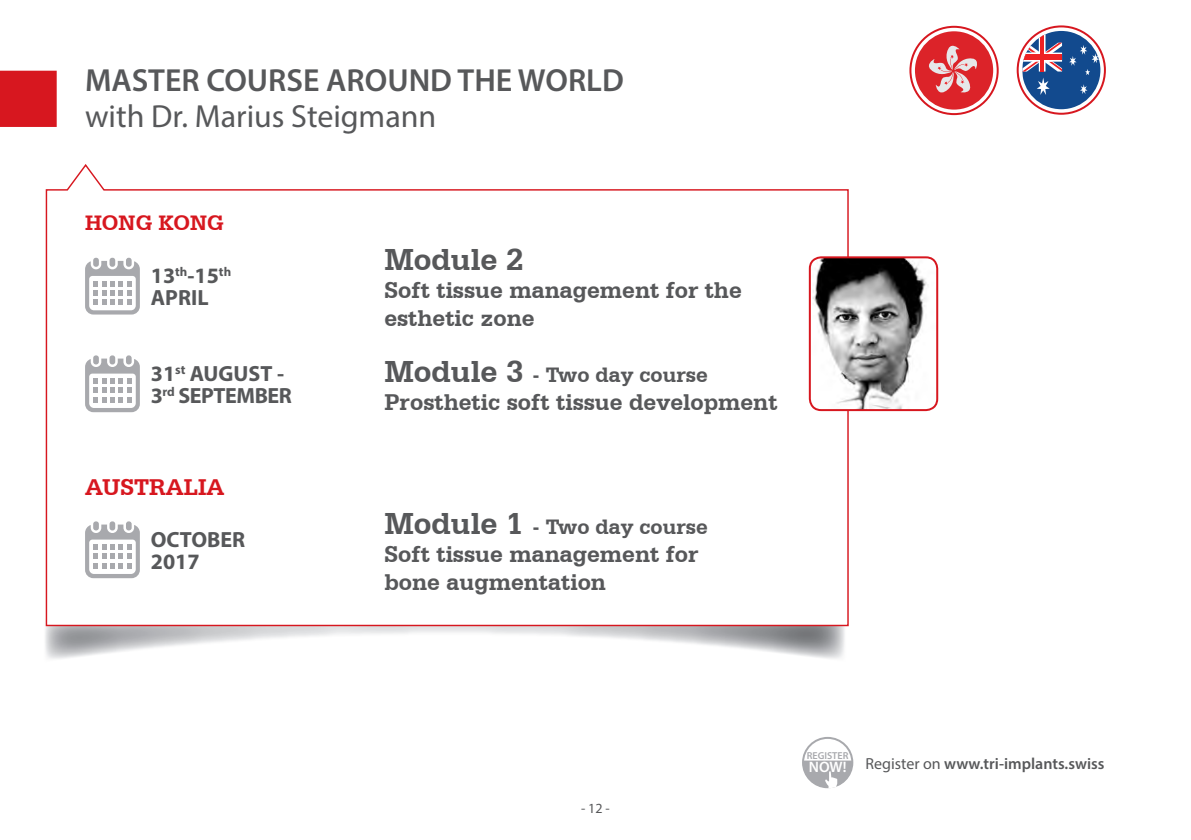
<style>
.page{position:relative;width:1191px;height:840px;background:#fff}
.page>*{position:absolute;margin:0;border:0;box-sizing:border-box;transform-origin:0 0}
.t1{font:600 32px "Myriad Pro";color:#57585a}
.t2{font:32px "Myriad Pro";color:#57585a}
.t3{font:700 32px "Serifa BT";color:#57585a}
.t4{font:700 24px "Serifa BT";color:#57585a}
.t5{font:700 24px "Serifa BT";color:#d7171f}
.t6{font:700 22px "Serifa BT";color:#57585a}
.t7{font:700 22px "Myriad Pro";color:#57585a}
.t8{font:700 22px "Myriad Pro";letter-spacing:-.02em;color:#57585a}
.t9{font:700 22px "Serifa BT";color:#d7171f}
.t10{font:600 16px "Myriad Pro";color:#57585a}
.t11{font:14px "Myriad Pro";color:#57585a}
.t12{font:600 10px "Myriad Pro";color:#a8a9ad}
.s1{font-size:32px}
.s2{font-weight:400}
</style>
<div class="page">
<svg style="left:45px;top:164px;width:804px;height:462px"></svg>
<div style="left:0;top:71px;width:57px;height:56px;background:#d7171f"></div>
<svg style="left:910px;top:27px;width:87px;height:87px"></svg>
<div style="left:909px;top:26px;width:89px;height:89px;border:2px solid #d7171f;border-radius:50%"></div>
<svg style="left:915px;top:31px;width:78px;height:78px;background:#e36468"></svg>
<svg style="left:1017px;top:26px;width:88px;height:88px"></svg>
<div style="left:1016px;top:25px;width:90px;height:90px;border:2px solid #d7171f;border-radius:50%"></div>
<svg style="left:1022px;top:31px;width:78px;height:78px"></svg>
<div style="left:802px;top:736px;width:51px;height:51px;border:2px solid #a8a9ad;border-radius:50%"></div>
<svg style="left:803px;top:760px;width:49px;height:28px"></svg>
<svg style="left:85px;top:257px;width:55px;height:57px"></svg>
<svg style="left:85px;top:355px;width:55px;height:57px"></svg>
<svg style="left:85px;top:521px;width:55px;height:57px"></svg>
<img style="left:810px;top:257px;width:127px;height:153px">
<div style="left:809px;top:256px;width:129px;height:155px;border:2px solid #d7171f;border-radius:11px"></div>
<p class="t1" style="left:85px;top:60px;width:540px">MASTER COURSE AROUND THE WORLD</p>
<p class="t2" style="left:85px;top:96px;width:353px">with Dr. Marius Steigmann</p>
<p class="t9" style="left:85px;top:209px;width:140px">HONG KONG</p>
<p class="t7" style="left:151px;top:261px;width:82px">13<sup>th</sup>-15<sup>th</sup></p>
<p class="t7" style="left:151px;top:283px;width:59px">APRIL</p>
<p class="t7" style="left:151px;top:359px;width:135px">31<sup>st</sup> AUGUST -</p>
<p class="t8" style="left:151px;top:381px;width:143px">3<sup>rd</sup> SEPTEMBER</p>
<p class="t5" style="left:85px;top:472px;width:141px">AUSTRALIA</p>
<p class="t7" style="left:151px;top:525px;width:96px">OCTOBER</p>
<p class="t7" style="left:151px;top:547px;width:50px">2017</p>
<p class="t3" style="left:384px;top:240px;width:141px">Module 2</p>
<p class="t4" style="left:384px;top:275px;width:359px">Soft tissue management for the</p>
<p class="t4" style="left:384px;top:303px;width:152px">esthetic zone</p>
<p class="t6" style="left:384px;top:361px;width:325px"><span class="s1">Module 3</span> - Two day course</p>
<p class="t4" style="left:384px;top:387px;width:395px">Prosthetic soft tissue development</p>
<p class="t6" style="left:384px;top:512px;width:325px"><span class="s1">Module 1</span> - Two day course</p>
<p class="t4" style="left:384px;top:539px;width:315px">Soft tissue management for</p>
<p class="t4" style="left:384px;top:567px;width:223px">bone augmentation</p>
<p class="t11" style="left:581px;top:799px;width:30px">- 12 -</p>
<p class="t12" style="left:807px;top:749px;width:43px">REGISTER</p>
<p class="t10" style="left:808px;top:753px;width:297px"><sub>NOW!</sub> <span class="s2">Register on</span> www.tri-implants.swiss</p>
</div>
